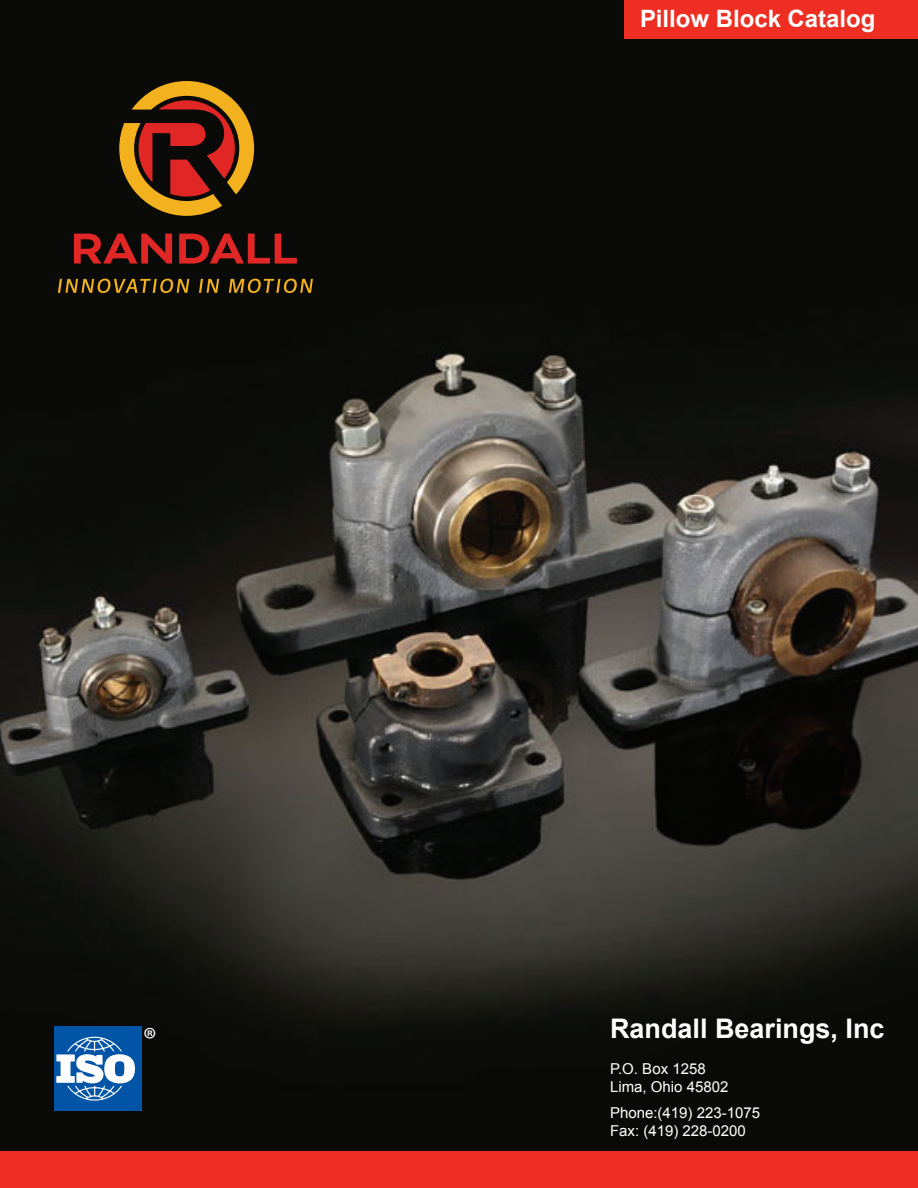
<style>
.page{position:relative;width:918px;height:1188px;background:#fff}
.page>*{position:absolute;margin:0;border:0;box-sizing:border-box;transform-origin:0 0}
.t1{font:32.4px "Myriad Pro";color:#fff}
.t2{font:700 27px "Arial";color:#fff}
.t3{font:700 24px "Arial";color:#fff}
.t4{font:15px/18px "Arial";color:#fff}
</style>
<div class="page">
<img style="left:0;top:0;width:918px;height:1151px">
<div style="left:625px;top:0;width:293px;height:39px;background:#ee2e22"></div>
<svg style="left:74px;top:234px;width:98px;height:30px;background:#791917"></svg>
<svg style="left:179px;top:234px;width:118px;height:30px;background:#681715"></svg>
<svg style="left:119px;top:81px;width:135px;height:135px;background:#773e14"></svg>
<svg style="left:58px;top:279px;width:131px;height:14px;background:#5b4410"></svg>
<svg style="left:199px;top:279px;width:20px;height:14px"></svg>
<svg style="left:229px;top:279px;width:84px;height:14px"></svg>
<div style="left:0;top:1151px;width:918px;height:37px;background:#ee2e22"></div>
<div style="left:54px;top:1026px;width:88px;height:85px;background:#0154a6"></div>
<svg style="left:56px;top:1037px;width:79px;height:64px"></svg>
<h1 class="t1" style="left:143px;top:1019px;width:15px">®</h1>
<h3 class="t3" style="left:640px;top:2px;width:237px">Pillow Block Catalog</h3>
<h2 class="t2" style="left:610px;top:1011px;width:276px">Randall Bearings, Inc</h2>
<p class="t4" style="left:610px;top:1060px;width:120px">P.O. Box 1258<br>Lima, Ohio 45802</p>
<p class="t4" style="left:610px;top:1103px;width:152px">Phone:(419) 223-1075<br>Fax: (419) 228-0200</p>
</div>
